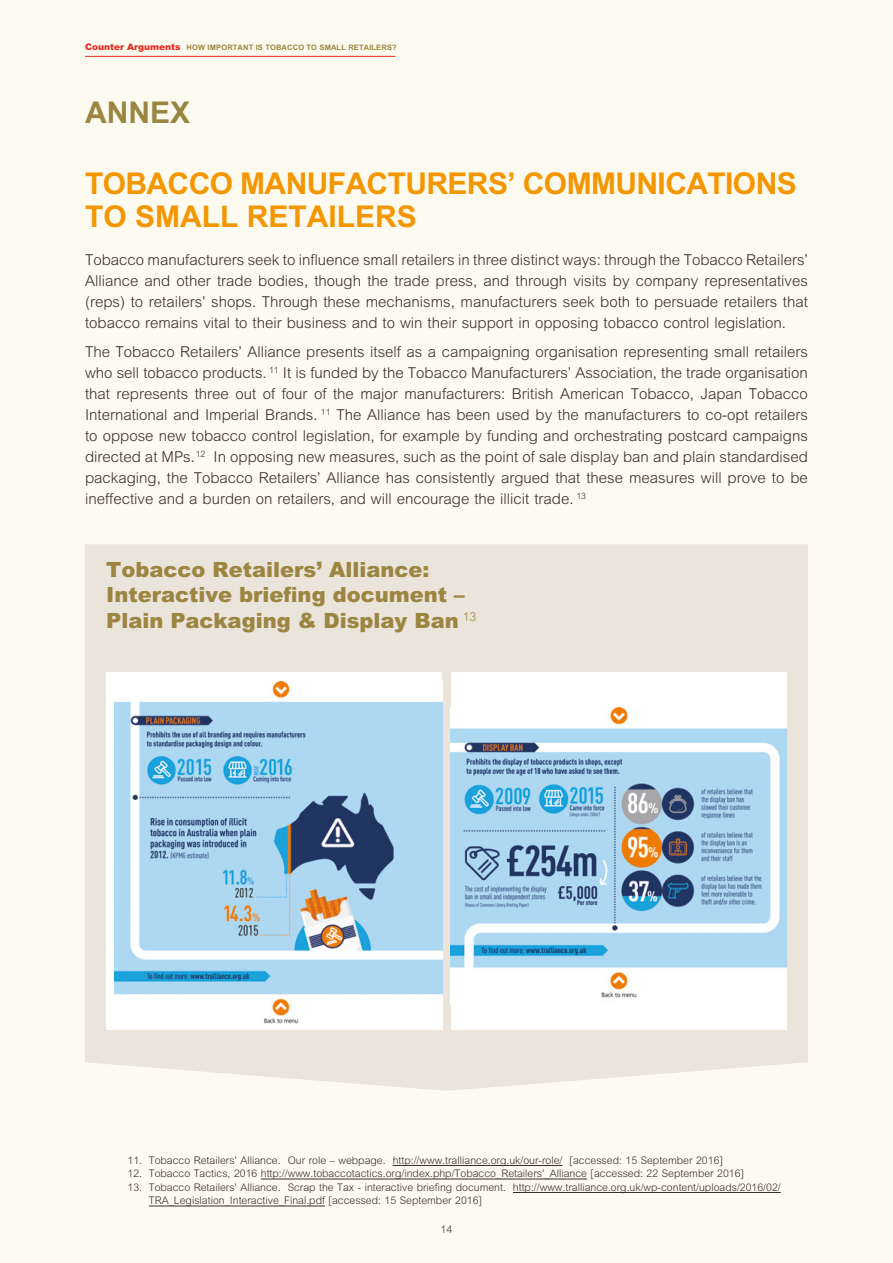
<style>
.page{position:relative;width:893px;height:1263px;background:#fdfaef}
.page>*{position:absolute;margin:0;border:0;box-sizing:border-box;transform-origin:0 0}
.t1{font:700 30px/33px "M Arial";letter-spacing:-.02em;color:#f49600}
.t2{font:700 30px "M Arial";color:#9b8541}
.t3{font:900 21px/25.5px "M Arial";color:#9b8541}
.t4{font:300 15px/21px "M Arial";color:#3a2f2d;text-align:justify}
.t5{font:300 10.5px/13.5px "M Arial";color:#3a2f2d}
.t6{font:700 7.5px "M Arial";letter-spacing:.02em;color:#9b8541}
.s1{font-weight:900;font-size:9px;color:#e42d22}
</style>
<div class="page">
<hr style="left:85px;top:56px;width:310px;height:1px;background:#e42d22">
<svg style="left:85px;top:544px;width:723px;height:547px;background:#ebe5db"></svg>
<hr style="left:393px;top:1165px;width:169px;height:1px;background:#3a2f2d">
<hr style="left:261px;top:1179px;width:326px;height:1px;background:#3a2f2d">
<hr style="left:513px;top:1192px;width:268px;height:1px;background:#3a2f2d">
<hr style="left:149px;top:1206px;width:176px;height:1px;background:#3a2f2d">
<div style="left:451px;top:672px;width:336px;height:358px;background:#fff"></div>
<img style="left:451px;top:708px;width:336px;height:290px">
<div style="left:106px;top:672px;width:336px;height:358px;background:#fff"></div>
<img style="left:115px;top:682px;width:327px;height:342px">
<p class="t6" style="left:85px;top:43px;width:313px"><span class="s1">Counter Arguments</span> HOW IMPORTANT IS TOBACCO TO SMALL RETAILERS?</p>
<h1 class="t2" style="left:85px;top:95px;width:107px">ANNEX</h1>
<h1 class="t1" style="left:85px;top:166px;width:713px">TOBACCO MANUFACTURERS’ COMMUNICATIONS<br>TO SMALL RETAILERS</h1>
<p class="t4" style="left:85px;top:249px;width:724px">Tobacco manufacturers seek to influence small retailers in three distinct ways: through the Tobacco Retailers’ Alliance and other trade bodies, though the trade press, and through visits by company representatives (reps) to retailers’ shops. Through these mechanisms, manufacturers seek both to persuade retailers that tobacco remains vital to their business and to win their support in opposing tobacco control legislation.</p>
<p class="t4" style="left:85px;top:341px;width:724px">The Tobacco Retailers’ Alliance presents itself as a campaigning organisation representing small retailers who sell tobacco products. <sup>11</sup> It is funded by the Tobacco Manufacturers’ Association, the trade organisation that represents three out of four of the major manufacturers: British American Tobacco, Japan Tobacco International and Imperial Brands. <sup>11</sup> The Alliance has been used by the manufacturers to co-opt retailers to oppose new tobacco control legislation, for example by funding and orchestrating postcard campaigns directed at MPs.<sup>12</sup> In opposing new measures, such as the point of sale display ban and plain standardised packaging, the Tobacco Retailers’ Alliance has consistently argued that these measures will prove to be ineffective and a burden on retailers, and will encourage the illicit trade. <sup>13</sup></p>
<h2 class="t3" style="left:106px;top:556px;width:372px">Tobacco Retailers’ Alliance:<br>Interactive briefing document –<br>Plain Packaging &amp; Display Ban <sup>13</sup></h2>
<p class="t5" style="left:128px;top:1153px;width:597px">11. Tobacco Retailers’ Alliance. Our role – webpage. http://www.tralliance.org.uk/our-role/ [accessed: 15 September 2016]</p>
<p class="t5" style="left:128px;top:1167px;width:618px">12. Tobacco Tactics, 2016 http://www.tobaccotactics.org/index.php/Tobacco_Retailers’_Alliance [accessed: 22 September 2016]</p>
<p class="t5" style="left:149px;top:1180px;width:633px;text-indent:-21px">13. Tobacco Retailers’ Alliance. Scrap the Tax - interactive briefing document. http://www.tralliance.org.uk/wp-content/uploads/2016/02/<br>TRA_Legislation_Interactive_Final.pdf [accessed: 15 September 2016]</p>
<p class="t5" style="left:441px;top:1222px;width:13px">14</p>
</div>
